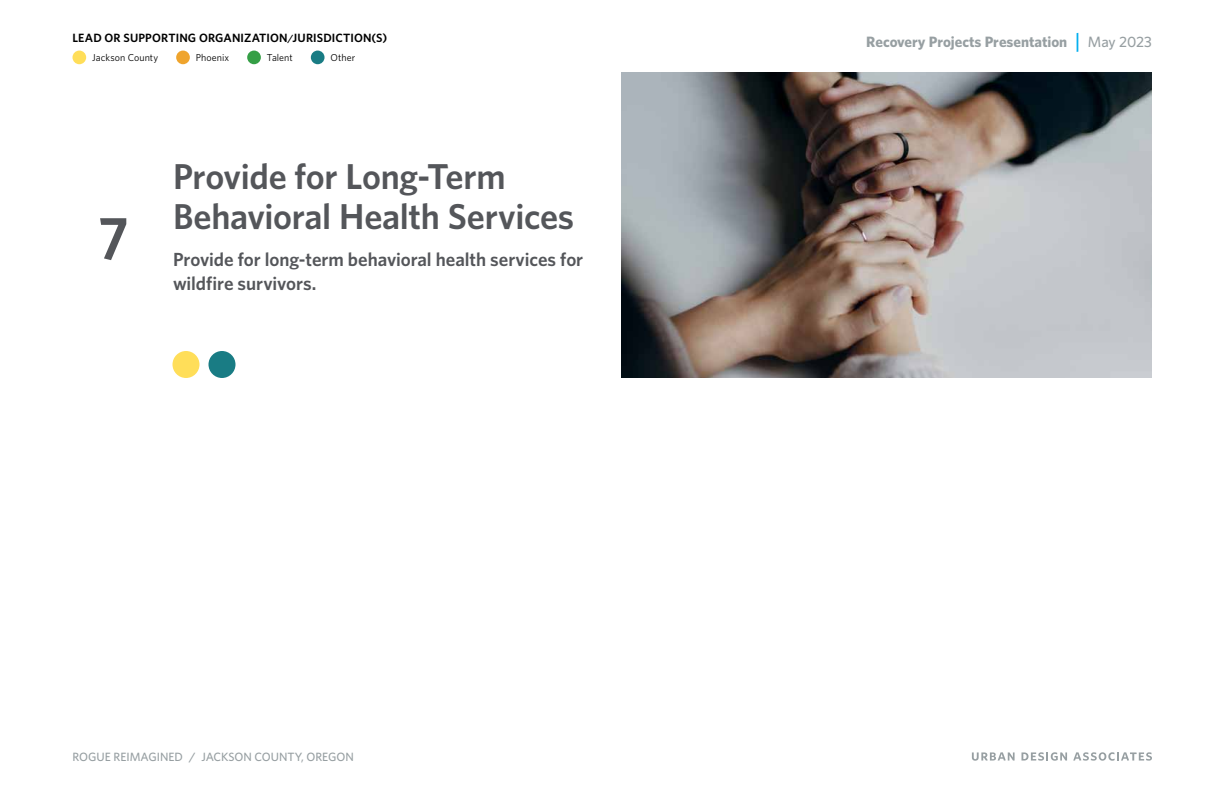
<style>
.page{position:relative;width:1224px;height:792px;background:#fff}
.page>*{position:absolute;margin:0;border:0;box-sizing:border-box;transform-origin:0 0}
.t1{font:600 60px "Whitney";color:#54565a}
.t2{font:600 36px/40px "Whitney";letter-spacing:-.01em;color:#54565a}
.t3{font:600 19px/24px "Whitney";letter-spacing:-.005em;color:#54565a}
.t4{font:700 15px "Whitney";color:#979fa2}
.t5{font:600 12px "Whitney";letter-spacing:.01em;color:#000}
.t6{font:500 12px "Whitney";color:#979fa2}
.t7{font:10px "Whitney";letter-spacing:.005em;color:#000}
.s1{font-weight:500;font-size:21px;color:#00aeef}
.s2{font-weight:500}
</style>
<div class="page">
<svg style="left:972px;top:752px;width:43px;height:9px"></svg>
<svg style="left:1022px;top:752px;width:45px;height:9px"></svg>
<svg style="left:1073px;top:752px;width:79px;height:9px"></svg>
<img style="left:621px;top:72px;width:531px;height:306px">
<div style="left:176px;top:51px;width:14px;height:13px;background:#efa42d;border-radius:50%"></div>
<div style="left:72px;top:51px;width:14px;height:13px;background:#ffde59;border-radius:50%"></div>
<div style="left:311px;top:51px;width:14px;height:13px;background:#197c84;border-radius:50%"></div>
<div style="left:247px;top:51px;width:14px;height:13px;background:#359f46;border-radius:50%"></div>
<div style="left:172px;top:351px;width:28px;height:27px;background:#ffde59;border-radius:50%"></div>
<div style="left:208px;top:351px;width:28px;height:27px;background:#197c84;border-radius:50%"></div>
<p class="t5" style="left:72px;top:30px;width:316px">LEAD OR SUPPORTING ORGANIZATION/JURISDICTION(S)</p>
<p class="t7" style="left:92px;top:51px;width:67px">Jackson County</p>
<p class="t7" style="left:196px;top:51px;width:35px">Phoenix</p>
<p class="t7" style="left:267px;top:51px;width:27px">Talent</p>
<p class="t7" style="left:331px;top:51px;width:26px">Other</p>
<h1 class="t1" style="left:99px;top:188px;width:32px">7</h1>
<h2 class="t2" style="left:173px;top:156px;width:403px">Provide for Long-Term<br>Behavioral Health Services</h2>
<p class="t3" style="left:173px;top:247px;width:412px">Provide for long-term behavioral health services for wildfire survivors.</p>
<p class="t6" style="left:72px;top:749px;width:283px">ROGUE REIMAGINED / JACKSON COUNTY, OREGON</p>
<p class="t4" style="left:866px;top:32px;width:287px">Recovery Projects Presentation <span class="s1">|</span> <span class="s2">May 2023</span></p>
</div>
